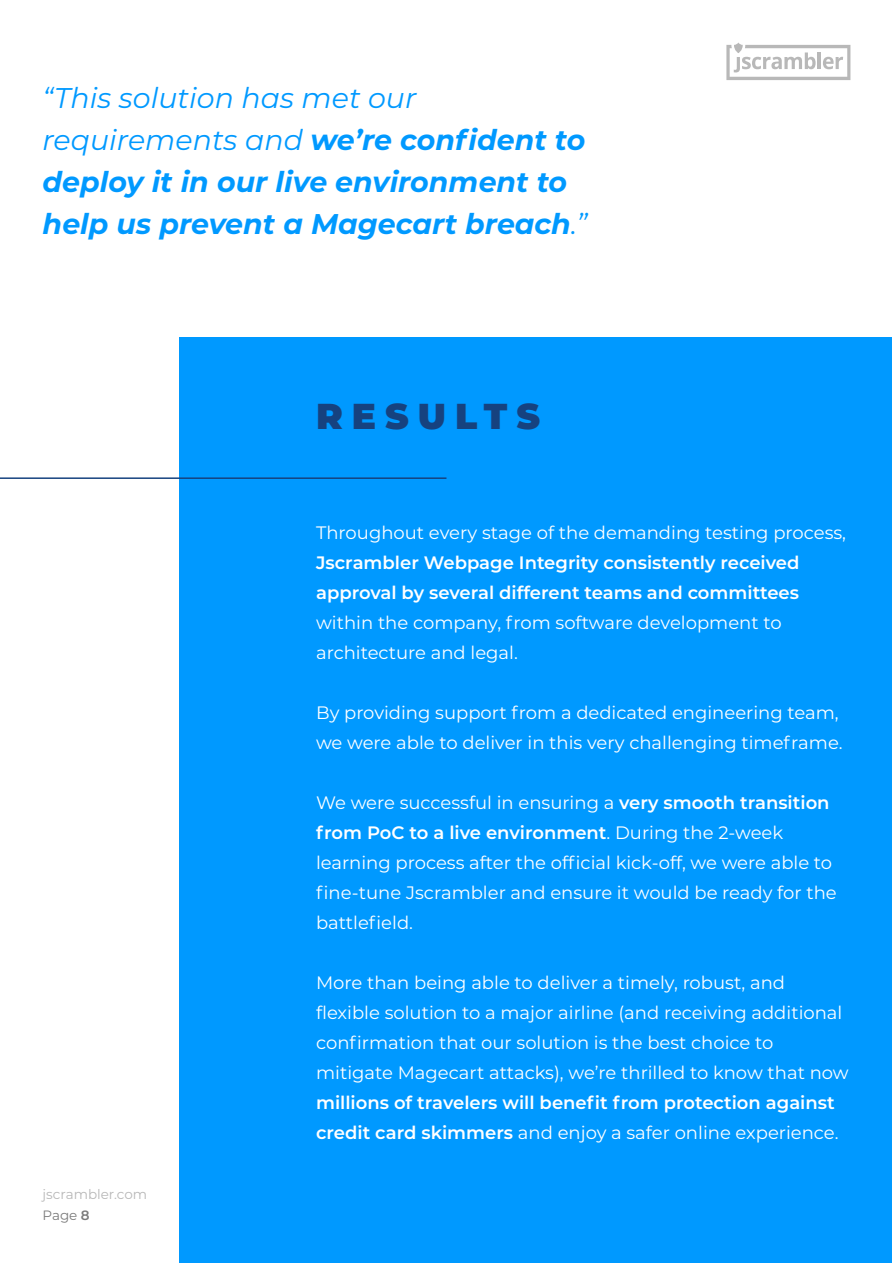
<style>
.page{position:relative;width:893px;height:1263px;background:#fff}
.page>*{position:absolute;margin:0;border:0;box-sizing:border-box;transform-origin:0 0}
.t1{font:900 36px "Montserrat";letter-spacing:.25em;color:#16427f}
.t2{font:italic 700 28.5px/42px "Montserrat";color:#09f}
.t3{font:18px/30px "Montserrat";color:#fff}
.t4{font:600 18px/30px "Montserrat";color:#fff}
.t5{font:13.5px/21px "Montserrat";color:#b8b8b8}
.s1{font-weight:400}
.s2{font-weight:600}
.s3{color:#7b7b7b}
.s4{font-weight:600;color:#7b7b7b}
</style>
<div class="page">
<div style="left:179px;top:337px;width:713px;height:926px;background:#09f"></div>
<hr style="left:0;top:477px;width:446px;height:2px;background:#16427f">
<svg style="left:726px;top:43px;width:124px;height:37px"></svg>
<h2 class="t2" style="left:43px;top:75px;width:546px"><span class="s1">“This solution has met our requirements and</span> we’re confident to deploy it in our live environment to help us prevent a Magecart breach<span class="s1">.”</span></h2>
<h1 class="t1" style="left:316px;top:389px;width:225px">RESULTS</h1>
<p class="t3" style="left:316px;top:517px;width:531px">Throughout every stage of the demanding testing process,</p>
<p class="t4" style="left:316px;top:547px;width:485px">Jscrambler Webpage Integrity consistently received approval by several different teams and committees</p>
<p class="t3" style="left:316px;top:607px;width:467px">within the company, from software development to architecture and legal.</p>
<p class="t3" style="left:316px;top:697px;width:528px">By providing support from a dedicated engineering team, we were able to deliver in this very challenging timeframe.</p>
<p class="t3" style="left:316px;top:787px;width:522px">We were successful in ensuring a <span class="s2">very smooth transition from PoC to a live environment</span>. During the 2-week learning process after the official kick-off, we were able to fine-tune Jscrambler and ensure it would be ready for the battlefield.</p>
<p class="t5" style="left:43px;top:1183px;width:106px">jscrambler.com<br><span class="s3">Page</span> <span class="s4">8</span></p>
<p class="t3" style="left:316px;top:967px;width:534px">More than being able to deliver a timely, robust, and flexible solution to a major airline (and receiving additional confirmation that our solution is the best choice to mitigate Magecart attacks), we’re thrilled to know that now</p>
<p class="t4" style="left:316px;top:1087px;width:524px">millions of travelers will benefit from protection against credit card skimmers <span class="s1">and enjoy a safer online experience.</span></p>
</div>
